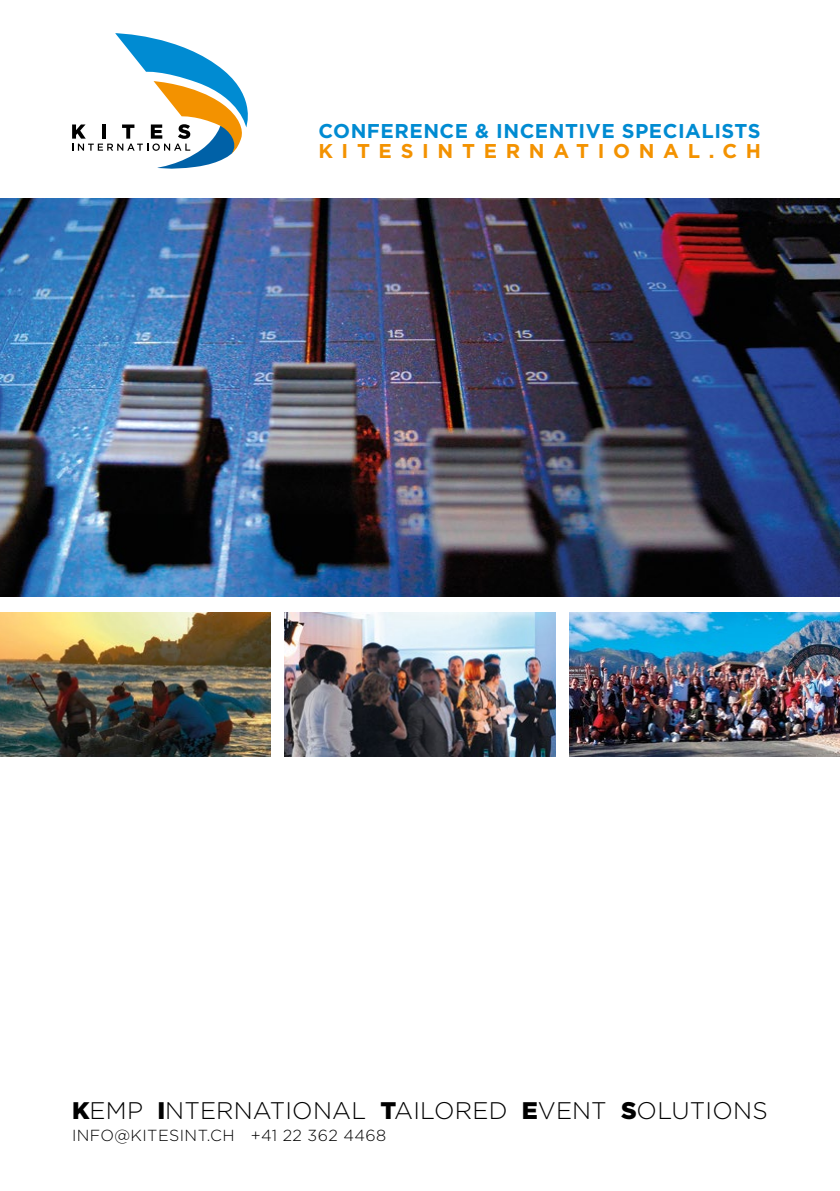
<style>
.page{position:relative;width:840px;height:1191px;background:#fff}
.page>*{position:absolute;margin:0;border:0;box-sizing:border-box;transform-origin:0 0}
.t1{font:300 24px "Gotham";letter-spacing:.01em;color:#000}
.t2{font:700 20px "Gotham";letter-spacing:.025em;color:#008bd2}
.t3{font:700 20px "Gotham";letter-spacing:.435em;color:#f39200}
.t4{font:300 16px "Gotham";letter-spacing:.025em;color:#000}
.s1{font-weight:900}
</style>
<div class="page">
<svg style="left:72px;top:33px;width:176px;height:136px"></svg>
<img style="left:0;top:612px;width:270px;height:144px">
<img style="left:284px;top:612px;width:271px;height:144px">
<img style="left:569px;top:612px;width:270px;height:144px">
<img style="left:0;top:198px;width:839px;height:399px">
<p class="t2" style="left:318px;top:118px;width:443px">CONFERENCE &amp; INCENTIVE SPECIALISTS</p>
<p class="t3" style="left:318px;top:138px;width:444px">KITESINTERNATIONAL.CH</p>
<p class="t1" style="left:72px;top:1095px;width:697px"><span class="s1">K</span>EMP <span class="s1">I</span>NTERNATIONAL <span class="s1">T</span>AILORED <span class="s1">E</span>VENT <span class="s1">S</span>OLUTIONS</p>
<p class="t4" style="left:72px;top:1125px;width:315px">INFO@KITESINT.CH +41 22 362 4468</p>
</div>
